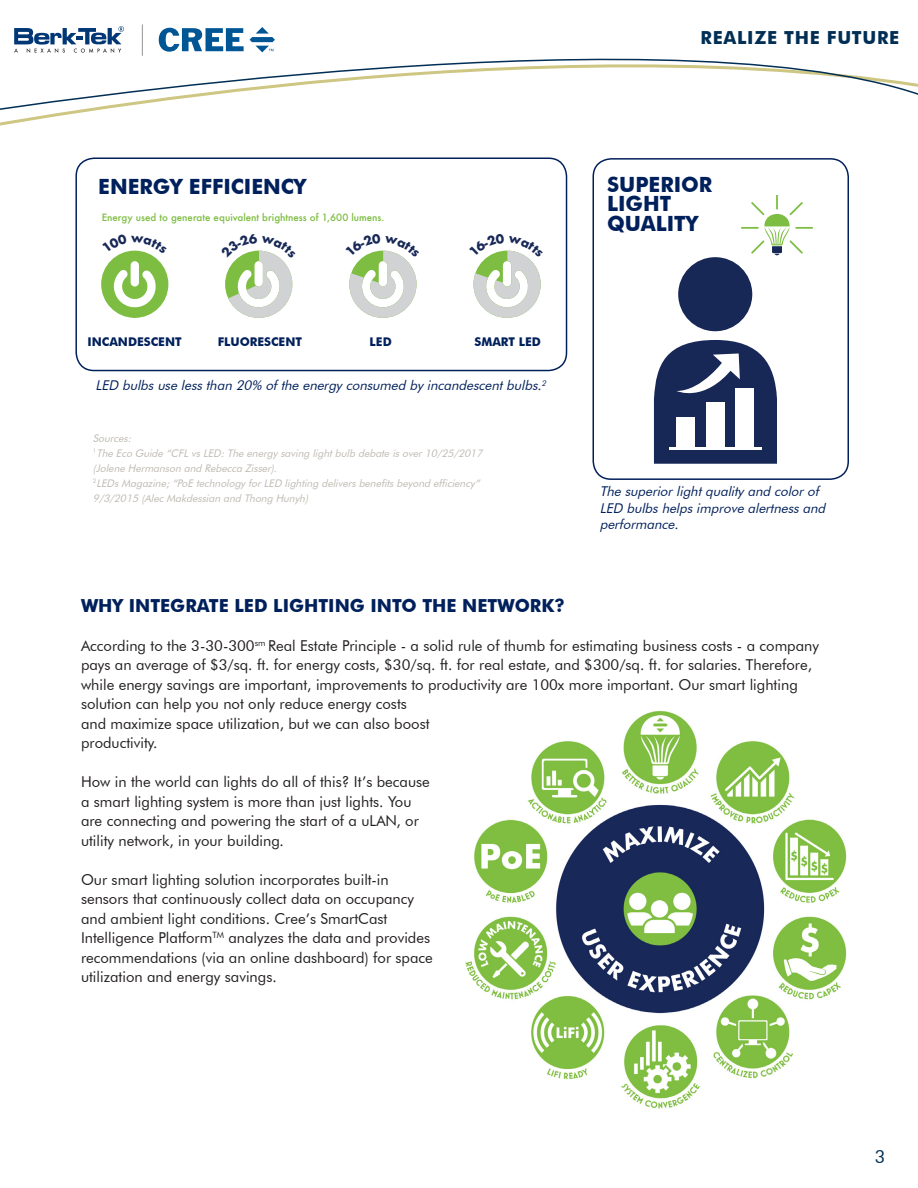
<style>
.page{position:relative;width:918px;height:1188px;background:#fff}
.page>*{position:absolute;margin:0;border:0;box-sizing:border-box;transform-origin:0 0}
.t1{font:700 32.4px "Futura";color:#172857}
.Body_Text{font:700 21px/19.5px "Futura BT";color:#00205b}
.Body_Text-2{font:700 18px "Futura BT";color:#00205b}
.t2{font:700 18px "Futura BT";letter-spacing:.04em;color:#002e54}
.t3{font:18px "Futura BT";color:#002e54}
.Body_Text-3{font:15px/19.5px "Futura BT";color:#231f20}
.Body_Text-4{font:italic 13.5px/16.5px "Futura BT";color:#00205b}
.Body_Text-5{font:700 12px "Futura BT";color:#00205b}
.Body_Text-6{font:italic 10.5px/15px "Futura BT";color:#bfbab2}
.t4{font:500 9.75px "Futura";color:#7dbd41}
</style>
<div class="page">
<svg style="left:0;top:25px;width:918px;height:88px"></svg>
<hr style="left:142px;top:24px;width:1px;height:32px;background:#939598">
<div style="left:75px;top:158px;width:492px;height:213px;border:2px solid #00205b;border-radius:18px"></div>
<svg style="left:654px;top:340px;width:123px;height:124px"></svg>
<div style="left:678px;top:257px;width:74px;height:74px;background:#172857;border-radius:50%"></div>
<svg style="left:741px;top:195px;width:72px;height:60px"></svg>
<div style="left:592px;top:158px;width:257px;height:322px;border:2px solid #00205b;border-radius:18px"></div>
<img style="left:465px;top:711px;width:382px;height:398px">
<svg style="left:101px;top:250px;width:67px;height:68px"></svg>
<svg style="left:225px;top:250px;width:68px;height:68px"></svg>
<svg style="left:349px;top:250px;width:68px;height:68px"></svg>
<svg style="left:473px;top:250px;width:68px;height:68px"></svg>
<p class="t1" style="left:101px;top:166px;width:344px">ENERGY EFFICIENCY</p>
<p class="t4" style="left:102px;top:211px;width:284px">Energy used to generate equivalent brightness of 1,600 lumens.</p>
<p class="Body_Text" style="left:98px;top:177px;width:210px">ENERGY EFFICIENCY</p>
<p class="Body_Text-5" style="left:88px;top:335px;width:96px">INCANDESCENT</p>
<p class="Body_Text-5" style="left:218px;top:335px;width:86px">FLUORESCENT</p>
<p class="Body_Text-5" style="left:370px;top:335px;width:24px">LED</p>
<p class="Body_Text-5" style="left:474px;top:335px;width:68px">SMART LED</p>
<p class="Body_Text-4" style="left:95px;top:377px;width:454px">LED bulbsuse lessthan 20% ofthe energy consumed by incandescentbulbs.<sup>2</sup></p>
<p class="Body_Text-6" style="left:93px;top:431px;width:42px">Sources:</p>
<p class="Body_Text-6" style="left:93px;top:446px;width:394px"><sup>1</sup> The Eco Guide “CFLvsLED:The energy saving lightbulb debate isover10/25/2017 (Jolene Hermanson and Rebecca Zisser).</p>
<p class="Body_Text-6" style="left:93px;top:476px;width:391px"><sup>2</sup> LEDsMagazine;“PoE technology forLED lighting deliversbenefitsbeyond efficiency ”<br>9/3/2015 (AlecMakdessian and Thong Hunyh)</p>
<p class="t2" style="left:701px;top:26px;width:200px">REALIZE THE FUTURE</p>
<p class="Body_Text" style="left:607px;top:174px;width:107px">SUPERIOR<br>LIGHT<br>QUALITY</p>
<p class="Body_Text-4" style="left:600px;top:483px;width:230px">The superiorlightquality and colorof<br>LED bulbshelpsimprove alertnessand performance.</p>
<p class="Body_Text-2" style="left:81px;top:594px;width:486px">WHY INTEGRATE LED LIGHTING INTO THE NETWORK?</p>
<p class="Body_Text-3" style="left:81px;top:635px;width:740px">According to the 3-30-300<sup>sm</sup> Real Estate Principle - a solid rule of thumb for estimating business costs - a company pays an average of $3/sq. ft. for energy costs, $30/sq. ft. for real estate, and $300/sq. ft. for salaries. Therefore, while energy savings are important, improvements to productivity are 100x more important. Our smart lighting solution can help you not only reduce energy costs<br>and maximize space utilization, but we can also boost<br>productivity.</p>
<p class="Body_Text-3" style="left:81px;top:772px;width:350px">How in the world can lights do all of this? It’s because a smart lighting system is more than just lights. You are connecting and powering the start of a uLAN, or utility network, in your building.</p>
<p class="Body_Text-3" style="left:81px;top:869px;width:353px">Our smart lighting solution incorporates built-in sensors that continuously collect data on occupancy and ambient light conditions. Cree’s SmartCast Intelligence Platform<sup>TM</sup> analyzes the data and provides recommendations (via an online dashboard) for space utilization and energy savings.</p>
<p class="t3" style="left:875px;top:1145px;width:12px">3</p>
</div>
